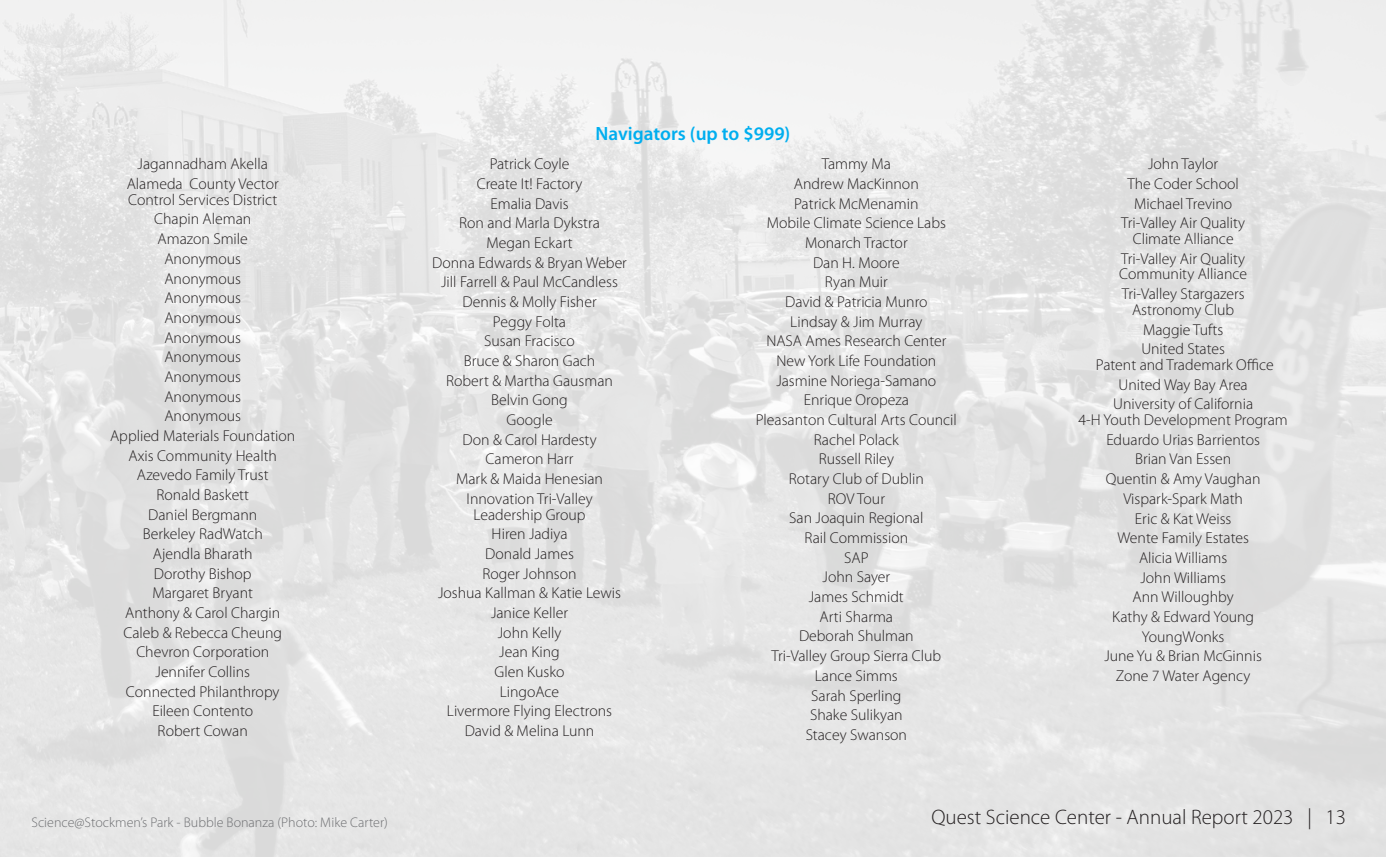
<style>
.page{position:relative;width:1386px;height:857px;background:#fff}
.page>*{position:absolute;margin:0;border:0;box-sizing:border-box;transform-origin:0 0}
.t1{font:300 21px "Myriad Pro";color:#231f20}
.t2{font:600 19.25px "Myriad Pro";color:#00aeef}
.t3{font:300 15.75px/19.6px "Myriad Pro";color:#231f20;text-align:center}
.t4{font:300 14px "Myriad Pro";color:#6f7073}
</style>
<div class="page">
<img style="left:0;top:0;width:1386px;height:857px">
<div style="left:914px;top:799px;width:441px;height:33px;background:#e4e4e4;border-radius:3px"></div>
<p class="t3" style="left:127px;top:155px;width:154px">Jagannadham Akella<br>Alameda County Vector</p>
<p class="t3" style="left:110px;top:190px;width:187px">Control Services District<br>Chapin Aleman<br>Amazon Smile<br>Anonymous<br>Anonymous<br>Anonymous<br>Anonymous<br>Anonymous<br>Anonymous<br>Anonymous<br>Anonymous<br>Anonymous<br>Applied Materials Foundation<br>Axis Community Health<br>Azevedo Family Trust<br>Ronald Baskett<br>Daniel Bergmann<br>Berkeley RadWatch<br>Ajendla Bharath<br>Dorothy Bishop<br>Margaret Bryant<br>Anthony &amp; Carol Chargin<br>Caleb &amp; Rebecca Cheung<br>Chevron Corporation<br>Jennifer Collins<br>Connected Philanthropy<br>Eileen Contento<br>Robert Cowan</p>
<p class="t4" style="left:32px;top:815px;width:358px">Science@Stockmen’s Park - Bubble Bonanza (Photo: Mike Carter)</p>
<p class="t2" style="left:596px;top:123px;width:196px">Navigators (up to $999)</p>
<p class="t3" style="left:432px;top:154px;width:196px">Patrick Coyle<br>Create It! Factory<br>Emalia Davis<br>Ron and Marla Dykstra<br>Megan Eckart<br>Donna Edwards &amp; Bryan Weber<br>Jill Farrell &amp; Paul McCandless<br>Dennis &amp; Molly Fisher<br>Peggy Folta<br>Susan Fracisco<br>Bruce &amp; Sharon Gach<br>Robert &amp; Martha Gausman<br>Belvin Gong<br>Google<br>Don &amp; Carol Hardesty<br>Cameron Harr<br>Mark &amp; Maida Henesian<br>Innovation Tri-Valley</p>
<p class="t3" style="left:438px;top:505px;width:185px">Leadership Group<br>Hiren Jadiya<br>Donald James<br>Roger Johnson<br>Joshua Kallman &amp; Katie Lewis<br>Janice Keller<br>John Kelly<br>Jean King<br>Glen Kusko<br>LingoAce<br>Livermore Flying Electrons<br>David &amp; Melina Lunn</p>
<p class="t3" style="left:756px;top:154px;width:202px">Tammy Ma<br>Andrew MacKinnon<br>Patrick McMenamin<br>Mobile Climate Science Labs<br>Monarch Tractor<br>Dan H. Moore<br>Ryan Muir<br>David &amp; Patricia Munro<br>Lindsay &amp; Jim Murray<br>NASA Ames Research Center<br>New York Life Foundation<br>Jasmine Noriega-Samano<br>Enrique Oropeza<br>Pleasanton Cultural Arts Council<br>Rachel Polack<br>Russell Riley<br>Rotary Club of Dublin<br>ROV Tour<br>San Joaquin Regional<br>Rail Commission<br>SAP<br>John Sayer<br>James Schmidt<br>Arti Sharma<br>Deborah Shulman<br>Tri-Valley Group Sierra Club<br>Lance Simms<br>Sarah Sperling<br>Shake Sulikyan<br>Stacey Swanson</p>
<p class="t3" style="left:1121px;top:154px;width:126px">John Taylor<br>The Coder School<br>Michael Trevino<br>Tri-Valley Air Quality</p>
<p class="t3" style="left:1121px;top:229px;width:126px">Climate Alliance<br>Tri-Valley Air Quality</p>
<p class="t3" style="left:1119px;top:265px;width:130px;text-align:left">Community Alliance<br>Tri-Valley Stargazers</p>
<p class="t3" style="left:1132px;top:300px;width:103px">Astronomy Club<br>Maggie Tufts<br>United States</p>
<p class="t3" style="left:1096px;top:355px;width:179px">Patent and Trademark Office<br>United Way Bay Area<br>University of California</p>
<p class="t3" style="left:1078px;top:410px;width:211px">4-H Youth Development Program<br>Eduardo Urias Barrientos<br>Brian Van Essen<br>Quentin &amp; Amy Vaughan<br>Vispark-Spark Math<br>Eric &amp; Kat Weiss<br>Wente Family Estates<br>Alicia Williams<br>John Williams<br>Ann Willoughby<br>Kathy &amp; Edward Young<br>YoungWonks<br>June Yu &amp; Brian McGinnis<br>Zone 7 Water Agency</p>
<h1 class="t1" style="left:932px;top:805px;width:416px">Quest Science Center - Annual Report 2023 | 13</h1>
</div>
